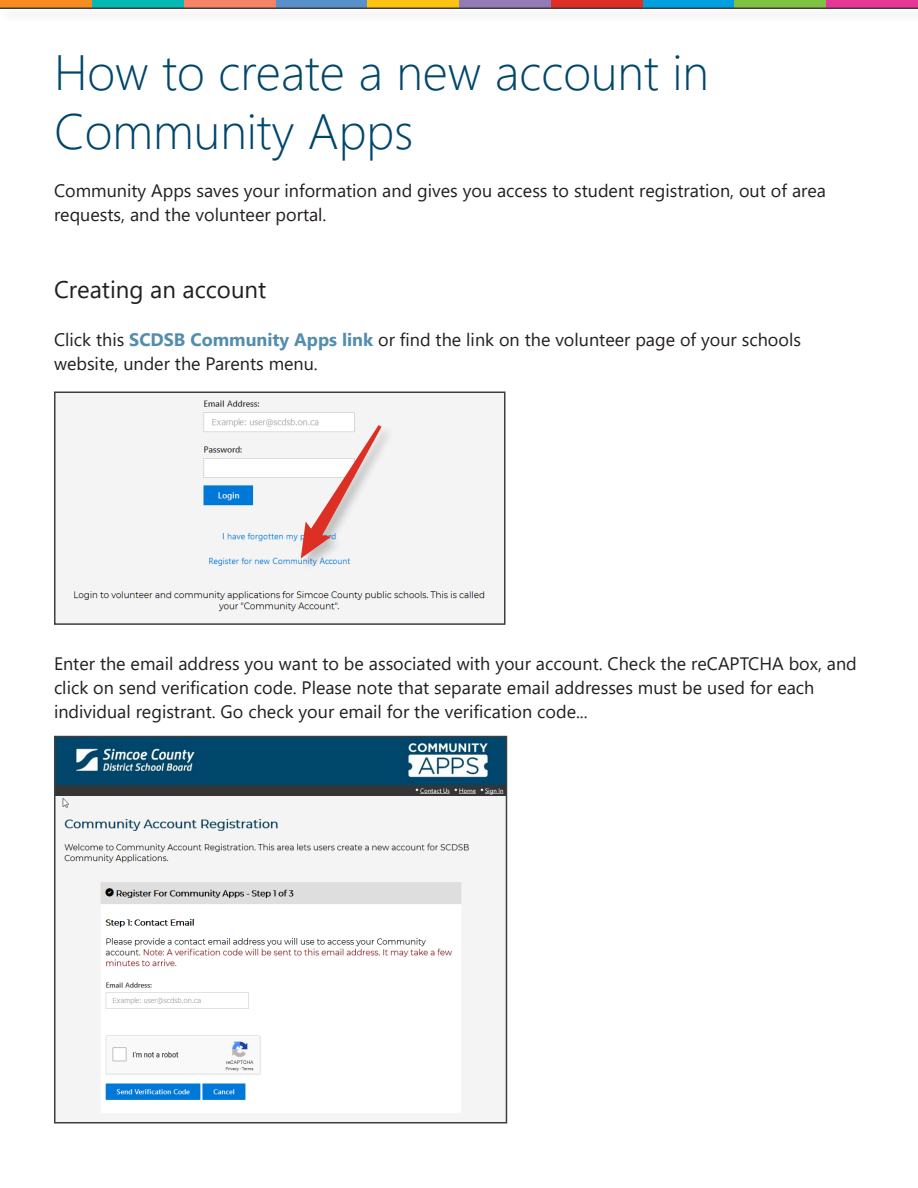
<style>
.page{position:relative;width:918px;height:1188px;background:#fff}
.page>*{position:absolute;margin:0;border:0;box-sizing:border-box;transform-origin:0 0}
.Cover-header{font:300 49.5px/59.4px "Segoe UI";color:#00466b}
.sub-header__H2{font:24px "Segoe UI";color:#231f20}
.t1{font:18px/24px "Segoe UI";color:#231f20}
.s1{font-weight:700;color:#538dad}
</style>
<div class="page">
<img style="left:57px;top:395px;width:446px;height:227px">
<div style="left:54px;top:392px;width:452px;height:233px;border:2px solid #3e3e3f"></div>
<div style="left:299px;top:424px;width:96px;height:148px;background:#231f20;opacity:.25"></div>
<svg style="left:301px;top:425px;width:81px;height:133px"></svg>
<img style="left:57px;top:739px;width:447px;height:382px">
<div style="left:54px;top:736px;width:453px;height:388px;border:2px solid #3e3e3f"></div>
<div style="left:734px;top:0;width:92px;height:8px;background:#7fc241"></div>
<div style="left:643px;top:0;width:91px;height:8px;background:#009fdf"></div>
<div style="left:551px;top:0;width:92px;height:8px;background:#de2f24"></div>
<div style="left:459px;top:0;width:92px;height:8px;background:#937bb8"></div>
<div style="left:367px;top:0;width:92px;height:8px;background:#fec210"></div>
<div style="left:275px;top:0;width:92px;height:8px;background:#5990cb"></div>
<div style="left:184px;top:0;width:91px;height:8px;background:#f48465"></div>
<div style="left:92px;top:0;width:92px;height:8px;background:#03b9b4"></div>
<div style="left:0;top:0;width:92px;height:8px;background:#f68b1f"></div>
<div style="left:826px;top:0;width:92px;height:8px;background:#e63796"></div>
<div style="left:0;top:5px;width:918px;height:18px;background:#231f20;opacity:.25"></div>
<hr style="left:0;top:8px;width:918px;height:1px;background:#3e3e3f">
<h1 class="Cover-header" style="left:54px;top:38px;width:656px">How to create a new account in<br>Community Apps</h1>
<p class="t1" style="left:54px;top:177px;width:774px">Community Apps saves your information and gives you access to student registration, out of area requests, and the volunteer portal.</p>
<h2 class="sub-header__H2" style="left:54px;top:267px;width:214px">Creating an account</h2>
<p class="t1" style="left:54px;top:326px;width:749px">Click this <span class="s1">SCDSB Community Apps link</span> or find the link on the volunteer page of your schools website, under the Parents menu.</p>
<p class="t1" style="left:54px;top:650px;width:804px">Enter the email address you want to be associated with your account. Check the reCAPTCHA box, and click on send verification code. Please note that separate email addresses must be used for each individual registrant. Go check your email for the verification code...</p>
</div>
